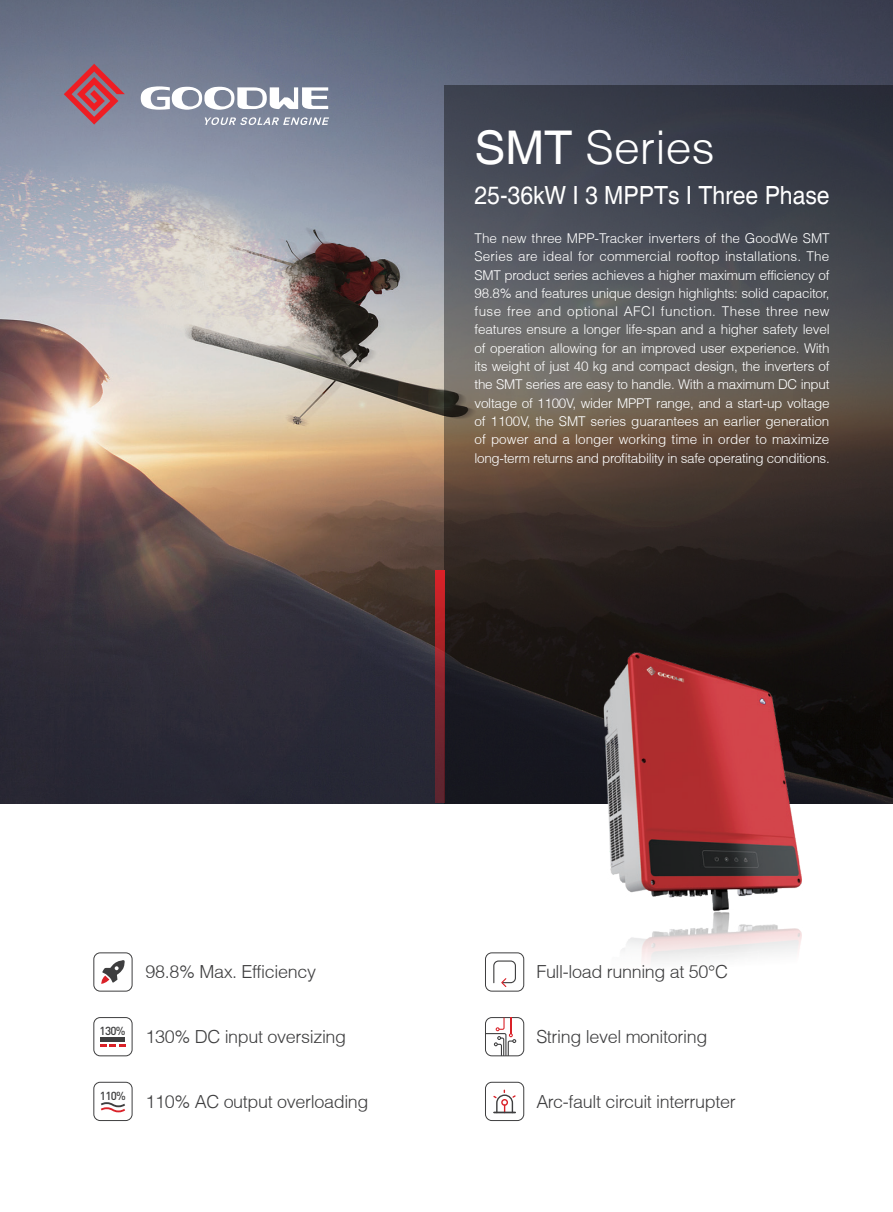
<style>
.page{position:relative;width:893px;height:1212px;background:#fff}
.page>*{position:absolute;margin:0;border:0;box-sizing:border-box;transform-origin:0 0}
.t1{font:300 46.5px "Helvetica";color:#fff}
.t2{font:25.05px "Helvetica";letter-spacing:-.005em;color:#fff;scale:.92 1}
.t3{font:300 18px "Helvetica";letter-spacing:-.02em;color:#3e3e3f}
.t4{font:300 13.5px/18.3px "Helvetica";letter-spacing:-.025em;color:#fff;text-align:justify}
.t5{font:500 11.55px "DIN Pro";letter-spacing:-.06em;color:#3e3e3f}
.s1{font-weight:400}
</style>
<div class="page">
<img style="left:0;top:0;width:893px;height:803px">
<svg style="left:444px;top:85px;width:449px;height:718px;background:#403c3d"></svg>
<svg style="left:435px;top:571px;width:9px;height:232px;background:#90242c"></svg>
<img style="left:580px;top:632px;width:233px;height:330px">
<svg style="left:141px;top:86px;width:187px;height:24px"></svg>
<svg style="left:64px;top:64px;width:61px;height:61px;background:#a36171"></svg>
<svg style="left:205px;top:117px;width:124px;height:8px"></svg>
<div style="left:485px;top:952px;width:39px;height:39px;border:1px solid #3e3e3f;border-radius:6px"></div>
<svg style="left:493px;top:960px;width:23px;height:27px"></svg>
<div style="left:94px;top:952px;width:38px;height:39px;border:1px solid #3e3e3f;border-radius:6px"></div>
<svg style="left:101px;top:960px;width:24px;height:24px"></svg>
<div style="left:485px;top:1082px;width:39px;height:39px;border:1px solid #3e3e3f;border-radius:6px"></div>
<svg style="left:493px;top:1089px;width:23px;height:24px"></svg>
<div style="left:485px;top:1017px;width:39px;height:39px;border:1px solid #3e3e3f;border-radius:6px"></div>
<svg style="left:485px;top:1017px;width:31px;height:39px"></svg>
<div style="left:94px;top:1017px;width:38px;height:39px;border:1px solid #3e3e3f;border-radius:6px"></div>
<hr style="left:101px;top:1037px;width:24px;height:4px;background:#3e3e3f">
<svg style="left:101px;top:1045px;width:24px;height:2px"></svg>
<div style="left:94px;top:1082px;width:38px;height:39px;border:1px solid #3e3e3f;border-radius:6px"></div>
<svg style="left:101px;top:1102px;width:24px;height:10px"></svg>
<h1 class="t1" style="left:475px;top:119px;width:242px"><span class="s1">SMT</span> Series</h1>
<h2 class="t2" style="left:475px;top:181px;width:388px">25-36kW I 3 MPPTs I Three Phase</h2>
<p class="t4" style="left:475px;top:229px;width:357px">The new three MPP-Tracker inverters of the GoodWe SMT Series are ideal for commercial rooftop installations. The SMT product series achieves a higher maximum efficiency of 98.8% and features unique design highlights: solid capacitor, fuse free and optional AFCI function. These three new features ensure a longer life-span and a higher safety level of operation allowing for an improved user experience. With its weight of just 40 kg and compact design, the inverters of the SMT series are easy to handle. With a maximum DC input voltage of 1100V, wider MPPT range, and a start-up voltage of 1100V, the SMT series guarantees an earlier generation of power and a longer working time in order to maximize long-term returns and profitability in safe operating conditions.</p>
<p class="t5" style="left:100px;top:1023px;width:28px">130%</p>
<p class="t5" style="left:100px;top:1088px;width:28px">110%</p>
<h3 class="t3" style="left:146px;top:961px;width:172px">98.8% Max. Efficiency</h3>
<h3 class="t3" style="left:536px;top:961px;width:193px">Full-load running at 50°C</h3>
<h3 class="t3" style="left:146px;top:1025px;width:202px">130% DC input oversizing</h3>
<h3 class="t3" style="left:536px;top:1025px;width:173px">String level monitoring</h3>
<h3 class="t3" style="left:146px;top:1090px;width:225px">110% AC output overloading</h3>
<h3 class="t3" style="left:536px;top:1090px;width:201px">Arc-fault circuit interrupter</h3>
</div>
